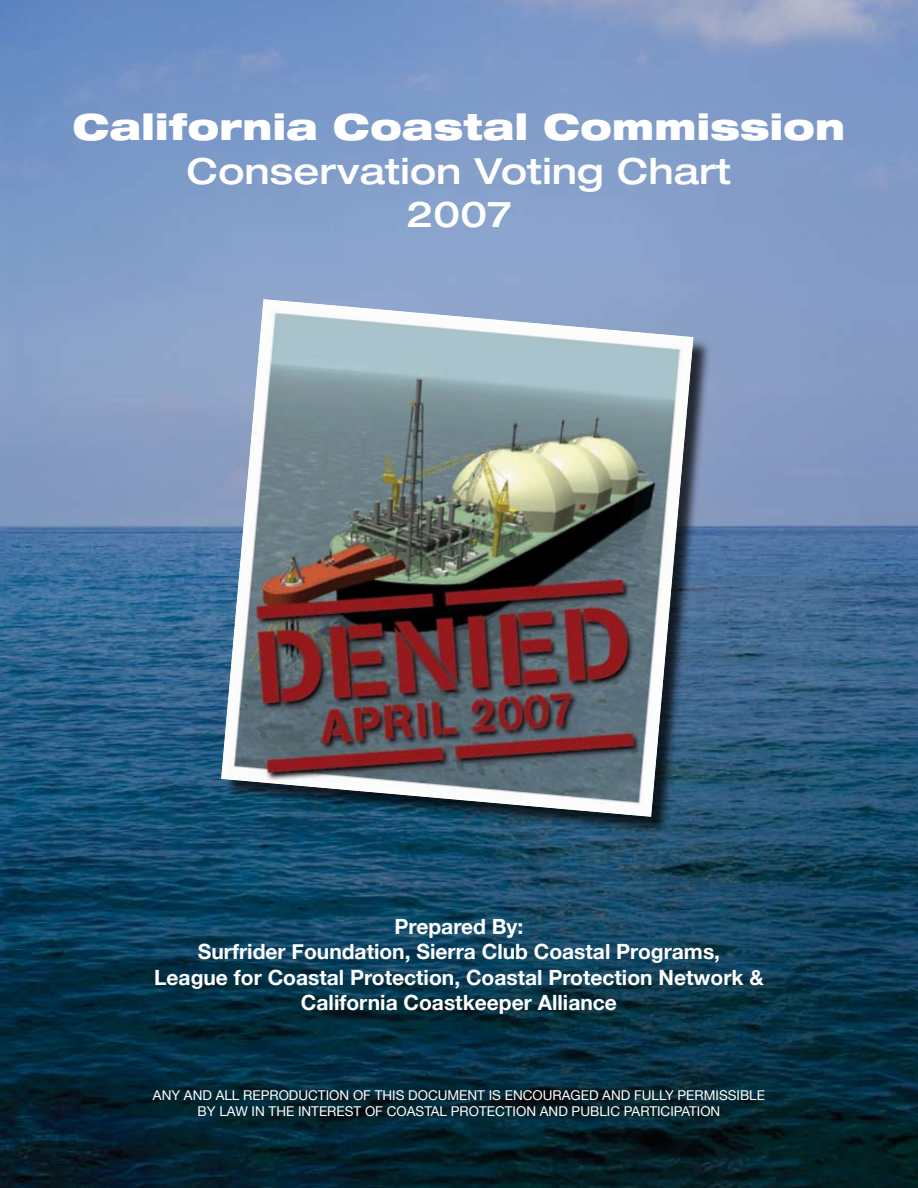
<style>
.page{position:relative;width:918px;height:1188px;background:#fff}
.page>*{position:absolute;margin:0;border:0;box-sizing:border-box;transform-origin:0 0}
.t1{font:900 expanded 36px "Helvetica Neue";letter-spacing:.01em;color:#fff}
.t2{font:500 expanded 36px/43.2px "Helvetica Neue";letter-spacing:.01em;color:#fff;text-align:center}
.t3{font:700 21px/25.2px "Helvetica Neue";color:#fff;text-align:center}
.t4{font:13.5px/16.2px "Helvetica Neue";color:#fff;text-align:center}
</style>
<div class="page">
<img style="left:0;top:0;width:918px;height:1188px">
<div style="left:223px;top:301px;width:490px;height:535px;background:#000;opacity:.75"></div>
<img style="left:221px;top:299px;width:472px;height:518px">
<h1 class="t1" style="left:73px;top:104px;width:774px">California Coastal Commission</h1>
<h1 class="t2" style="left:187px;top:148px;width:546px">Conservation Voting Chart<br>2007</h1>
<p class="t3" style="left:154px;top:914px;width:611px">Prepared By:<br>Surfrider Foundation, Sierra Club Coastal Programs,<br>League for Coastal Protection, Coastal Protection Network &amp; California Coastkeeper Alliance</p>
<p class="t4" style="left:153px;top:1087px;width:614px">ANY AND ALL REPRODUCTION OF THIS DOCUMENT IS ENCOURAGED AND FULLY PERMISSIBLE<br>BY LAW IN THE INTEREST OF COASTAL PROTECTION AND PUBLIC PARTICIPATION</p>
</div>
